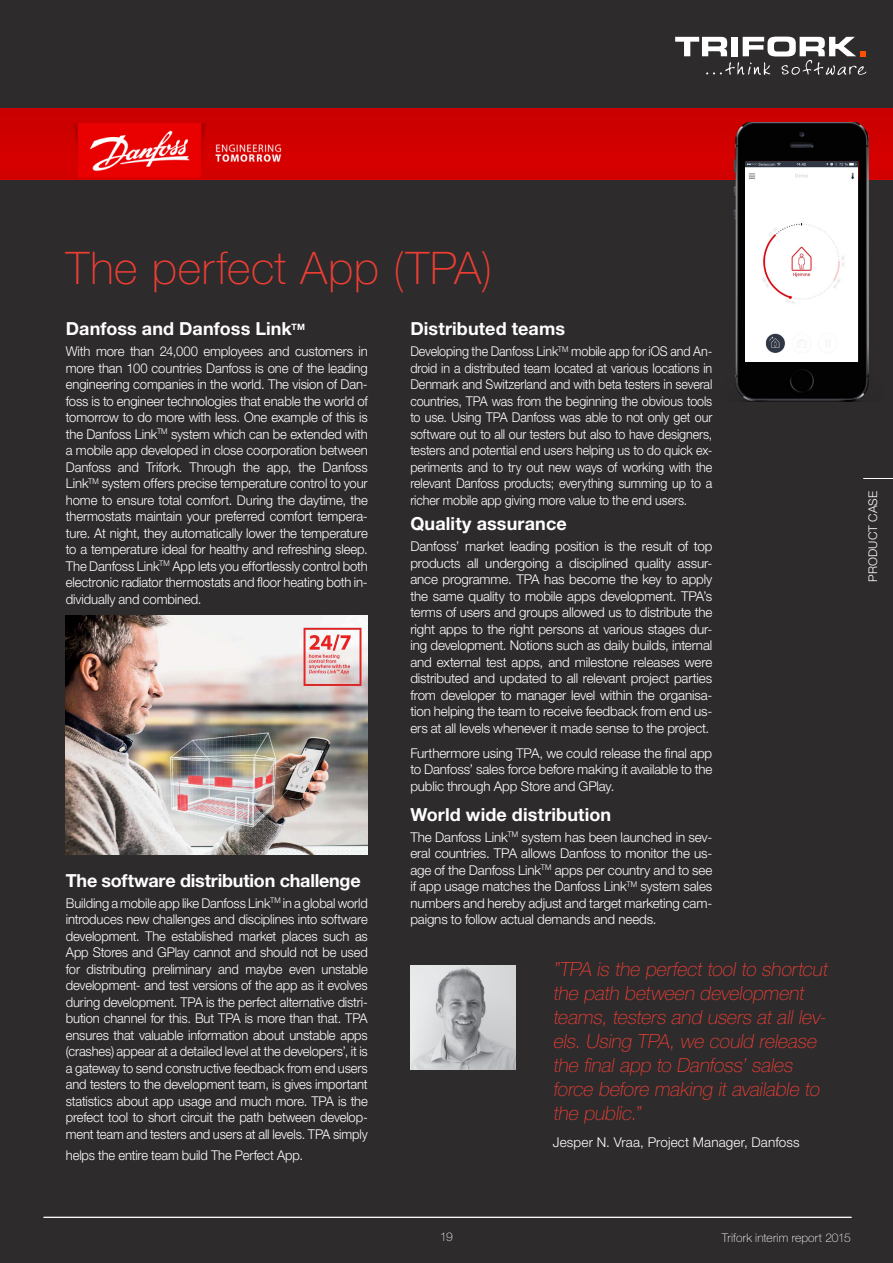
<style>
.page{position:relative;width:893px;height:1263px;background:#2e2b2c}
.page>*{position:absolute;margin:0;border:0;box-sizing:border-box;transform-origin:0 0}
.Overskrift{font:100 45px "Helvetica Neue LT Std";letter-spacing:.015em;color:#ee3e34}
.Indsat_tekst{font:italic 100 19.5px/24px "Helvetica Neue LT Std";color:#ee3e34}
.Underoverskrift{font:700 18px "Helvetica Neue LT Std";letter-spacing:-.01em;color:#fff}
.Brødtekst{font:700 18px "Helvetica Neue LT Std";letter-spacing:.005em;color:#fff}
.Brødtekst-2{font:300 13.5px/16.5px "Helvetica Neue LT Std";letter-spacing:-.01em;color:#fff;text-align:justify}
.Brødtekst-3{font:300 13.5px/16.5px "Helvetica Neue LT Std";letter-spacing:-.01em;color:#fff;text-align:justify;scale:.96 1}
.Brødtekst-4{font:300 13.5px/16.5px "Helvetica Neue LT Std";letter-spacing:-.01em;color:#fff;text-align:justify;scale:.93 1}
.Bestyrelsesnavn{font:300 13.5px "Helvetica Neue LT Std";letter-spacing:.01em;color:#fff}
.Pagina{font:100 12px "Helvetica Neue LT Std";letter-spacing:.01em;color:#fff}
.Sidetitel{font:300 12px "Helvetica Neue LT Std";letter-spacing:.01em;color:#fff}
</style>
<div class="page">
<svg style="left:675px;top:37px;width:191px;height:38px"></svg>
<img style="left:410px;top:966px;width:106px;height:103px">
<hr style="left:44px;top:1217px;width:807px;height:1px;background:#fff">
<img style="left:0;top:108px;width:893px;height:71px">
<img style="left:716px;top:122px;width:168px;height:280px">
<img style="left:745px;top:161px;width:113px;height:201px">
<img style="left:66px;top:616px;width:302px;height:238px">
<hr style="left:863px;top:478px;width:30px;height:1px;background:#fff">
<p class="Overskrift" style="left:66px;top:242px;width:428px">The perfect App (TPA)</p>
<p class="Underoverskrift" style="left:66px;top:318px;width:241px">Danfoss and Danfoss Link<sup>TM</sup></p>
<p class="Brødtekst-2" style="left:66px;top:343px;width:303px">With more than 24,000 employees and customers in more than 100 countries Danfoss is one of the leading engineering companies in the world. The vision of Dan&shy;foss is to engineer technologies that enable the world of tomorrow to do more with less. One example of this is the Danfoss Link<sup>TM</sup> system which can be extended with a mobile app developed in close coorporation between Danfoss and Trifork. Through the app, the Danfoss Link<sup>TM</sup> system offers precise temperature control to your home to ensure total comfort. During the daytime, the thermostats maintain your preferred comfort tempera&shy;ture. At night, they automatically lower the temperature to a temperature ideal for healthy and refreshing sleep.<br>The Danfoss Link<sup>TM</sup> App lets you effortlessly control both electronic radiator thermostats and floor heating both in&shy;dividually and combined.</p>
<p class="Brødtekst" style="left:410px;top:318px;width:156px">Distributed teams</p>
<p class="Brødtekst-4" style="left:410px;top:343px;width:326px">Developing the Danfoss Link<sup>TM</sup> mobile app for iOS and An&shy;droid in a distributed team located at various locations in Denmark and Switzerland and with beta testers in several countries, TPA was from the beginning the obvious tools to use. Using TPA Danfoss was able to not only get our software out to all our testers but also to have designers, testers and potential end users helping us to do quick ex&shy;periments and to try out new ways of working with the relevant Danfoss products; everything summing up to a richer mobile app giving more value to the end users.</p>
<p class="Brødtekst" style="left:410px;top:513px;width:158px">Quality assurance</p>
<p class="Brødtekst-2" style="left:410px;top:538px;width:303px">Danfoss’ market leading position is the result of top products all undergoing a disciplined quality assur&shy;ance programme. TPA has become the key to apply the same quality to mobile apps development. TPA’s terms of users and groups allowed us to distribute the right apps to the right persons at various stages dur&shy;ing development. Notions such as daily builds, internal and external test apps, and milestone releases were distributed and updated to all relevant project parties from developer to manager level within the organisa&shy;tion helping the team to receive feedback from end us&shy;ers at all levels whenever it made sense to the project.</p>
<p class="Brødtekst-2" style="left:410px;top:744px;width:303px">Furthermore using TPA, we could release the final app to Danfoss’ sales force before making it available to the public through App Store and GPlay.</p>
<p class="Brødtekst" style="left:410px;top:803px;width:202px">World wide distribution</p>
<p class="Brødtekst-2" style="left:410px;top:828px;width:303px">The Danfoss Link<sup>TM</sup> system has been launched in sev&shy;eral countries. TPA allows Danfoss to monitor the us&shy;age of the Danfoss Link<sup>TM</sup> apps per country and to see if app usage matches the Danfoss Link<sup>TM</sup> system sales numbers and hereby adjust and target marketing cam&shy;paigns to follow actual demands and needs.</p>
<p class="Indsat_tekst" style="left:553px;top:957px;width:279px">”TPA is the perfect tool to shortcut the path between development teams, testers and users at all lev&shy;els. Using TPA, we could release the final app to Danfoss’ sales force before making it available to the public.”</p>
<p class="Bestyrelsesnavn" style="left:553px;top:1134px;width:248px">Jesper N. Vraa, Project Manager, Danfoss</p>
<p class="Underoverskrift" style="left:66px;top:869px;width:296px">The software distribution challenge</p>
<p class="Brødtekst-3" style="left:66px;top:894px;width:316px">Building a mobile app like Danfoss Link<sup>TM</sup> in a global world introduces new challenges and disciplines into software development. The established market places such as App Stores and GPlay cannot and should not be used for distributing preliminary and maybe even unstable development- and test versions of the app as it evolves during development. TPA is the perfect alternative distri&shy;bution channel for this. But TPA is more than that. TPA ensures that valuable information about unstable apps (crashes) appear at a detailed level at the developers’, it is a gateway to send constructive feedback from end users and testers to the development team, is gives important statistics about app usage and much more. TPA is the prefect tool to short circuit the path between develop&shy;ment team and testers and users at all levels. TPA simply</p>
<p class="Brødtekst-3" style="left:66px;top:1147px;width:249px">helps the entire team build The Perfect App.</p>
<p class="Sidetitel" style="left:865px;top:582px;width:92px;rotate:-90deg">PRODUCT CASE</p>
<p class="Pagina" style="left:440px;top:1230px;width:14px">19</p>
<p class="Pagina" style="left:722px;top:1231px;width:130px">Trifork interim report 2015</p>
</div>
